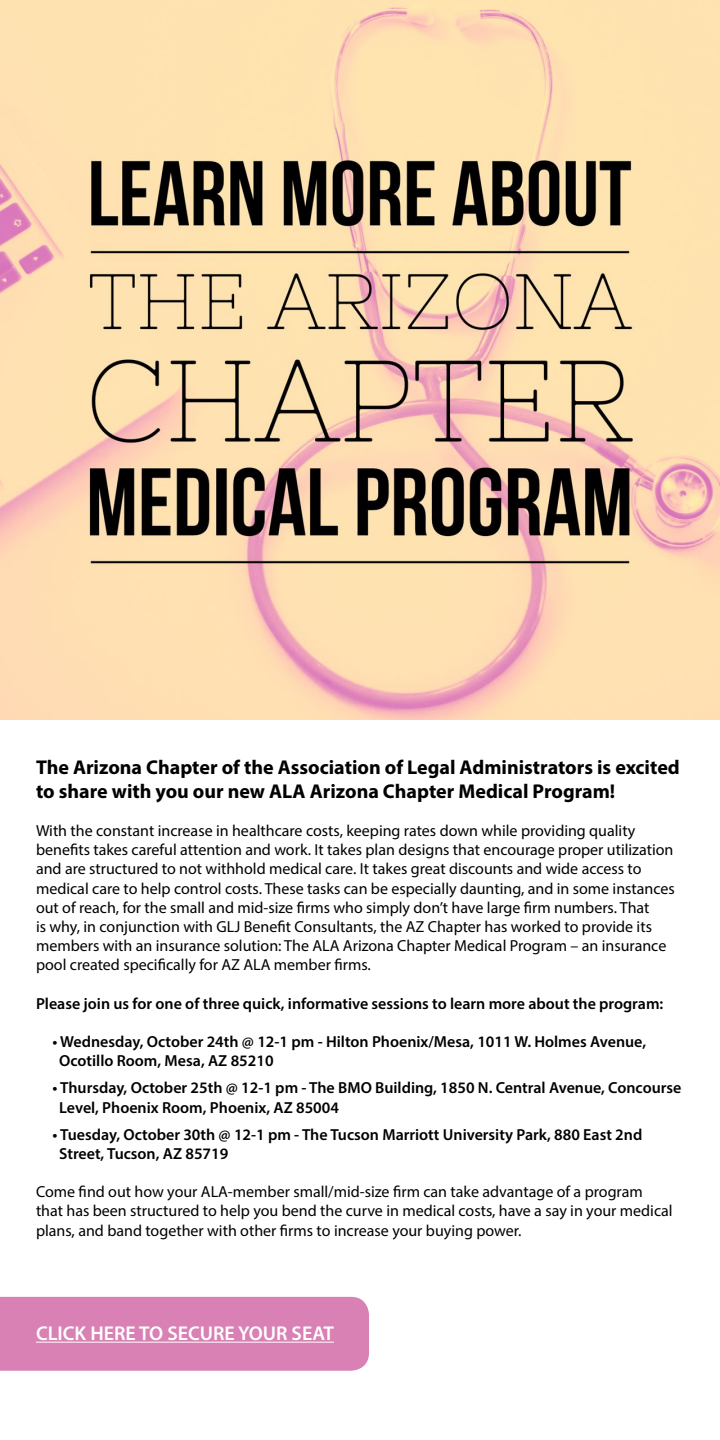
<style>
.page{position:relative;width:720px;height:1440px;background:#fff}
.page>*{position:absolute;margin:0;border:0;box-sizing:border-box;transform-origin:0 0}
.t1{font:700 20px/24px "Myriad Pro";color:#000}
.t2{font:600 20px "Myriad Pro";color:#fff}
.t3{font:16px/19.2px "Myriad Pro";color:#000}
.t4{font:600 16px/19.2px "Myriad Pro";color:#000}
</style>
<div class="page">
<div style="left:0;top:1297px;width:369px;height:74px;background:#d980b4"></div>
<img style="left:0;top:0;width:720px;height:720px">
<hr style="left:36px;top:1342px;width:298px;height:1px;background:#fff">
<p class="t1" style="left:36px;top:754px;width:645px">The Arizona Chapter of the Association of Legal Administrators is excited to share with you our new ALA Arizona Chapter Medical Program!</p>
<p class="t3" style="left:36px;top:821px;width:640px">With the constant increase in healthcare costs, keeping rates down while providing quality benefits takes careful attention and work. It takes plan designs that encourage proper utilization and are structured to not withhold medical care. It takes great discounts and wide access to medical care to help control costs. These tasks can be especially daunting, and in some instances out of reach, for the small and mid-size firms who simply don’t have large firm numbers. That<br>is why, in conjunction with GLJ Benefit Consultants, the AZ Chapter has worked to provide its members with an insurance solution: The ALA Arizona Chapter Medical Program – an insurance pool created specifically for AZ ALA member firms.</p>
<p class="t4" style="left:36px;top:993px;width:629px">Please join us for one of three quick, informative sessions to learn more about the program:</p>
<p class="t4" style="left:59px;top:1032px;width:588px;text-indent:-7px">• Wednesday, October 24th @ 12-1 pm - Hilton Phoenix/Mesa, 1011 W. Holmes Avenue,<br>Ocotillo Room, Mesa, AZ 85210</p>
<p class="t4" style="left:59px;top:1078px;width:624px;text-indent:-7px">• Thursday, October 25th @ 12-1 pm - The BMO Building, 1850 N. Central Avenue, Concourse<br>Level, Phoenix Room, Phoenix, AZ 85004</p>
<p class="t4" style="left:59px;top:1124px;width:585px;text-indent:-7px">• Tuesday, October 30th @ 12-1 pm - The Tucson Marriott University Park, 880 East 2nd<br>Street, Tucson, AZ 85719</p>
<p class="t3" style="left:36px;top:1182px;width:638px">Come find out how your ALA-member small/mid-size firm can take advantage of a program that has been structured to help you bend the curve in medical costs, have a say in your medical plans, and band together with other firms to increase your buying power.</p>
<p class="t2" style="left:36px;top:1321px;width:299px">CLICK HERE TO SECURE YOUR SEAT</p>
</div>
